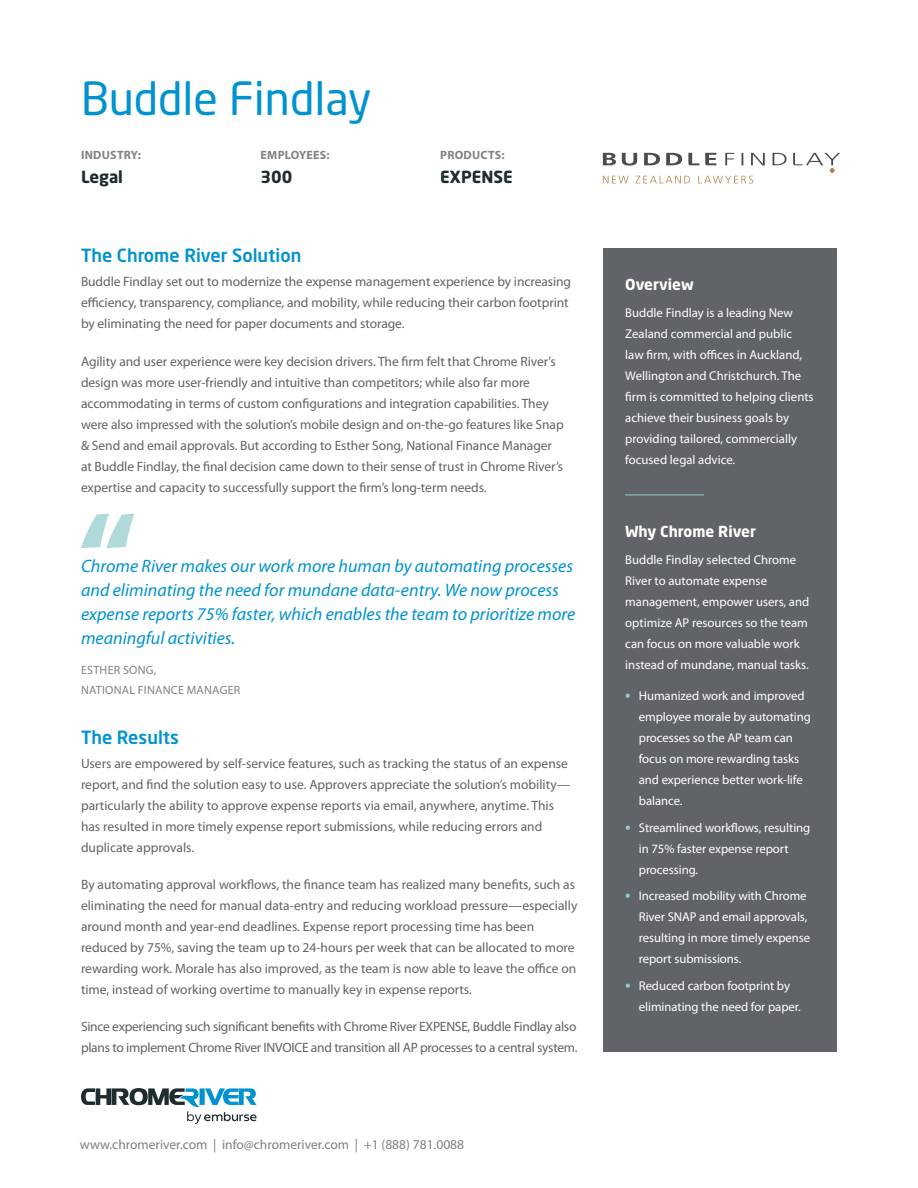
<style>
.page{position:relative;width:918px;height:1188px;background:#fff}
.page>*{position:absolute;margin:0;border:0;box-sizing:border-box;transform-origin:0 0}
.t1{font:45px "Neo Sans Std";color:#0093d0}
.t2{font:italic 18px/24px "Myriad Pro";color:#0093d0}
.t3{font:500 18px "Neo Sans Std";color:#0093d0}
.t4{font:700 16.5px "Neo Sans Std";color:#1e2b2f}
.t5{font:700 15px "Neo Sans Std";color:#fff}
.t6{font:13.5px/21px "Myriad Pro";letter-spacing:-.005em;color:#5f6466}
.t7{font:13.5px "Myriad Pro";color:#7e7f81}
.t8{font:12.75px/21px "Myriad Pro";letter-spacing:-.005em;color:#fff}
.t9{font:12px/19.5px "Myriad Pro";letter-spacing:.02em;color:#808285}
.t10{font:700 12px "Myriad Pro";letter-spacing:.02em;color:#808285}
.s1{font-weight:700;font-size:16.5px;color:#89cbc9}
</style>
<div class="page">
<svg style="left:81px;top:1088px;width:176px;height:36px"></svg>
<div style="left:604px;top:248px;width:233px;height:804px;background:#606468"></div>
<hr style="left:625px;top:495px;width:79px;height:1px;background:#89cbc9">
<svg style="left:603px;top:153px;width:13px;height:12px"></svg>
<svg style="left:622px;top:153px;width:15px;height:13px"></svg>
<svg style="left:644px;top:153px;width:16px;height:12px"></svg>
<svg style="left:751px;top:153px;width:14px;height:12px"></svg>
<svg style="left:666px;top:153px;width:16px;height:12px"></svg>
<svg style="left:773px;top:153px;width:14px;height:12px"></svg>
<svg style="left:793px;top:153px;width:47px;height:20px"></svg>
<svg style="left:742px;top:153px;width:1px;height:12px"></svg>
<svg style="left:688px;top:153px;width:28px;height:12px"></svg>
<svg style="left:725px;top:153px;width:9px;height:12px"></svg>
<svg style="left:603px;top:176px;width:26px;height:7px"></svg>
<svg style="left:635px;top:176px;width:55px;height:7px"></svg>
<svg style="left:698px;top:176px;width:55px;height:8px"></svg>
<svg style="left:81px;top:514px;width:53px;height:34px"></svg>
<h1 class="t1" style="left:81px;top:71px;width:292px">Buddle Findlay</h1>
<p class="t10" style="left:81px;top:147px;width:61px">INDUSTRY:</p>
<p class="t4" style="left:81px;top:166px;width:43px">Legal</p>
<p class="t10" style="left:261px;top:147px;width:70px">EMPLOYEES:</p>
<p class="t4" style="left:261px;top:166px;width:33px">300</p>
<p class="t10" style="left:440px;top:147px;width:66px">PRODUCTS:</p>
<p class="t4" style="left:440px;top:166px;width:74px">EXPENSE</p>
<h2 class="t3" style="left:81px;top:244px;width:222px">The Chrome River Solution</h2>
<p class="t6" style="left:81px;top:271px;width:492px">Buddle Findlay set out to modernize the expense management experience by increasing efficiency, transparency, compliance, and mobility, while reducing their carbon footprint by eliminating the need for paper documents and storage.</p>
<p class="t6" style="left:81px;top:350px;width:484px">Agility and user experience were key decision drivers. The firm felt that Chrome River’s design was more user-friendly and intuitive than competitors; while also far more accommodating in terms of custom configurations and integration capabilities. They were also impressed with the solution’s mobile design and on-the-go features like Snap &amp; Send and email approvals. But according to Esther Song, National Finance Manager at Buddle Findlay, the final decision came down to their sense of trust in Chrome River’s expertise and capacity to successfully support the firm’s long-term needs.</p>
<h2 class="t2" style="left:81px;top:554px;width:496px">Chrome River makes our work more human by automating processes and eliminating the need for mundane data-entry. We now process expense reports 75% faster, which enables the team to prioritize more meaningful activities.</h2>
<p class="t9" style="left:81px;top:660px;width:77px">Esther Song,<br>Natio</p>
<p class="t9" style="left:114px;top:680px;width:107px">nal Finance Manager</p>
<h2 class="t3" style="left:81px;top:726px;width:100px">The Results</h2>
<p class="t6" style="left:81px;top:753px;width:491px">Users are empowered by self-service features, such as tracking the status of an expense report, and find the solution easy to use. Approvers appreciate the solution’s mobility— particularly the ability to approve expense reports via email, anywhere, anytime. This has resulted in more timely expense report submissions, while reducing errors and duplicate approvals.</p>
<p class="t6" style="left:81px;top:874px;width:498px">By automating approval workflows, the finance team has realized many benefits, such as eliminating the need for manual data-entry and reducing workload pressure—especially around month and year-end deadlines. Expense report processing time has been reduced by 75%, saving the team up to 24-hours per week that can be allocated to more rewarding work. Morale has also improved, as the team is now able to leave the office on time, instead of working overtime to manually key in expense reports.</p>
<p class="t6" style="left:81px;top:1016px;width:498px">Since experiencing such significant benefits with Chrome River EXPENSE, Buddle Findlay also plans to implement Chrome River INVOICE and transition all AP processes to a central system.</p>
<p class="t7" style="left:80px;top:1136px;width:386px">www.chromeriver.com | info@chromeriver.com | +1 (888) 781.0088</p>
<p class="t5" style="left:625px;top:275px;width:70px">Overview</p>
<p class="t8" style="left:625px;top:302px;width:190px">Buddle Findlay is a leading New<br>Zealand commercial and public law firm, with offices in Auckland,<br>Wellington and Christchurch. The firm is committed to helping clients achieve their business goals by providing tailored, commercially focused legal advice.</p>
<p class="t5" style="left:625px;top:522px;width:132px">Why Chrome River</p>
<p class="t8" style="left:625px;top:549px;width:186px">Buddle Findlay selected Chrome<br>River to automate expense management, empower users, and optimize AP resources so the team can focus on more valuable work instead of mundane, manual tasks.</p>
<p class="t8" style="left:639px;top:685px;width:174px;text-indent:-14px"><span class="s1">•</span> Humanized work and improved employee morale by automating processes so the AP team can focus on more rewarding tasks and experience better work-life balance.</p>
<p class="t8" style="left:639px;top:817px;width:173px;text-indent:-14px"><span class="s1">•</span> Streamlined workflows, resulting in 75% faster expense report processing.</p>
<p class="t8" style="left:639px;top:885px;width:173px;text-indent:-14px"><span class="s1">•</span> Increased mobility with Chrome<br>River SNAP and email approvals, resulting in more timely expense report submissions.</p>
<p class="t8" style="left:639px;top:975px;width:164px;text-indent:-14px"><span class="s1">•</span> Reduced carbon footprint by eliminating the need for paper.</p>
</div>
